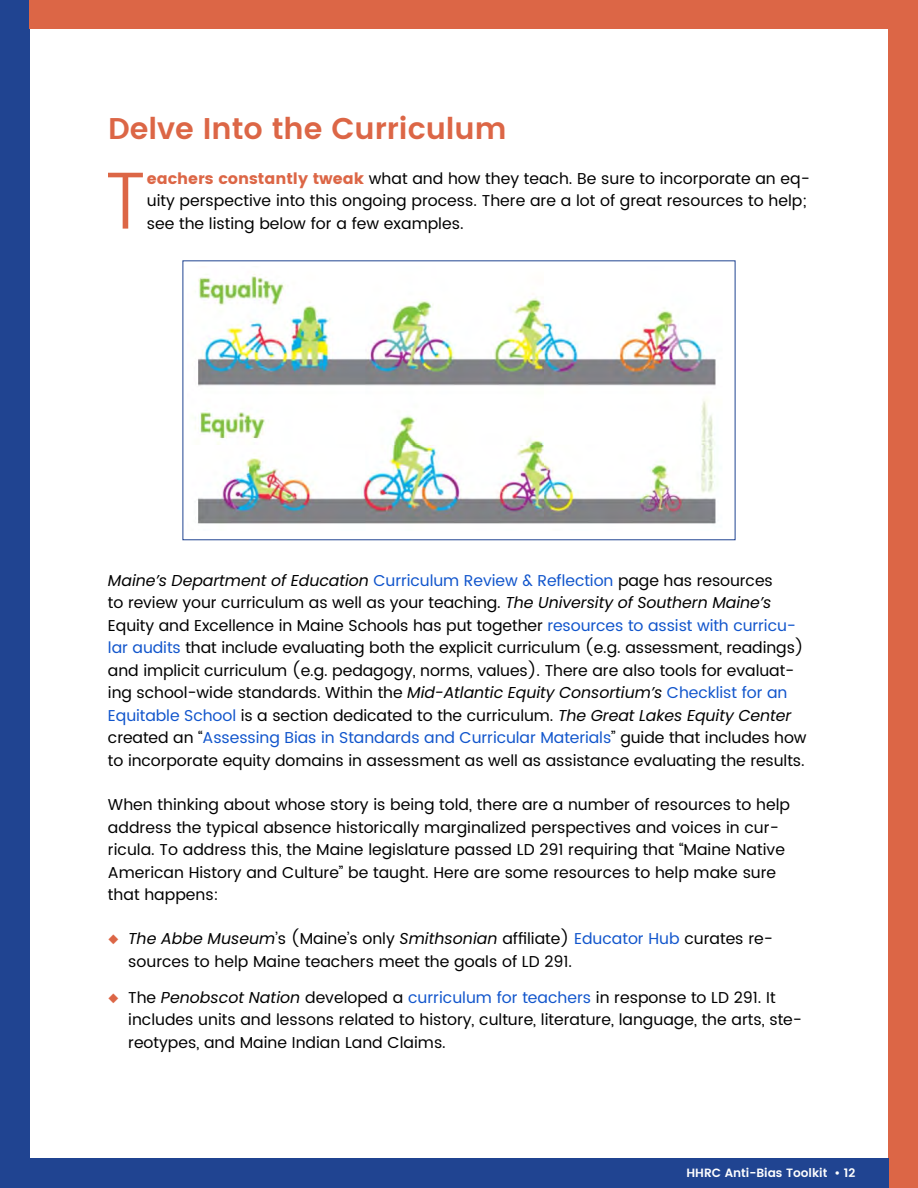
<style>
.page{position:relative;width:918px;height:1188px;background:#fff}
.page>*{position:absolute;margin:0;border:0;box-sizing:border-box;transform-origin:0 0}
.t1{font:300 81px "Poppins";color:#dc6646}
.t2{font:600 30px "Poppins";color:#dc6646}
.t3{font:15.75px/22.5px "Poppins";color:#000}
.t4{font:600 12px "Poppins";color:#fff}
.s1{font-weight:700;color:#dc6646}
.s2{font-style:italic}
.s3{color:#15c}
.s4{color:#dc6646}
</style>
<div class="page">
<img style="left:195px;top:274px;width:521px;height:250px">
<div style="left:889px;top:28px;width:29px;height:1160px;background:#dc6646"></div>
<div style="left:0;top:0;width:29px;height:1188px;background:#204491"></div>
<div style="left:29px;top:0;width:889px;height:28px;background:#dc6646"></div>
<div style="left:3px;top:1158px;width:886px;height:30px;background:#204491"></div>
<h2 class="t2" style="left:108px;top:106px;width:400px">Delve Into the Curriculum</h2>
<h1 class="t1" style="left:104px;top:142px;width:44px">T</h1>
<p class="t3" style="left:147px;top:167px;width:665px"><span class="s1">eachers constantly tweak</span> what and how they teach. Be sure to incorporate an eq&shy;uity perspective into this ongoing process. There are a lot of great resources to help; see the listing below for a few examples.</p>
<p class="t3" style="left:108px;top:570px;width:700px"><span class="s2">Maine’s Department of Education</span> <span class="s3">Curriculum Review &amp; Reflection</span> page has resources<br>to review your curriculum as well as your teaching. <span class="s2">The University of Southern Maine’s </span>Equity and Excellence in Maine Schools has put together <span class="s3">resources to assist with curricu&shy;lar audits</span> that include evaluating both the explicit curriculum (e.g. assessment, readings) and implicit curriculum (e.g. pedagogy, norms, values). There are also tools for evaluat&shy;ing school-wide standards. Within the <span class="s2">Mid-Atlantic Equity Consortium’s</span> <span class="s3">Checklist for an Equitable School</span> is a section dedicated to the curriculum. <span class="s2">The Great Lakes Equity Center </span>created an “<span class="s3">Assessing Bias in Standards and Curricular Materials</span>” guide that includes how to incorporate equity domains in assessment as well as assistance evaluating the results.</p>
<p class="t3" style="left:108px;top:794px;width:684px">When thinking about whose story is being told, there are a number of resources to help address the typical absence historically marginalized perspectives and voices in cur&shy;ricula. To address this, the Maine legislature passed LD 291 requiring that “Maine Native American History and Culture” be taught. Here are some resources to help make sure that happens:</p>
<p class="t3" style="left:128px;top:928px;width:646px;text-indent:-20px"><span class="s4">◆</span> <span class="s2">The Abbe Museum</span>’s (Maine’s only <span class="s2">Smithsonian</span> affiliate) <span class="s3">Educator Hub</span> curates re&shy;sources to help Maine teachers meet the goals of LD 291.</p>
<p class="t3" style="left:128px;top:986px;width:675px;text-indent:-20px"><span class="s4">◆</span> The <span class="s2">Penobscot Nation</span> developed a <span class="s3">curriculum for teachers</span> in response to LD 291. It includes units and lessons related to history, culture, literature, language, the arts, ste&shy;reotypes, and Maine Indian Land Claims.</p>
<p class="t4" style="left:686px;top:1164px;width:170px">HHRC Anti-Bias Toolkit • 12</p>
</div>
